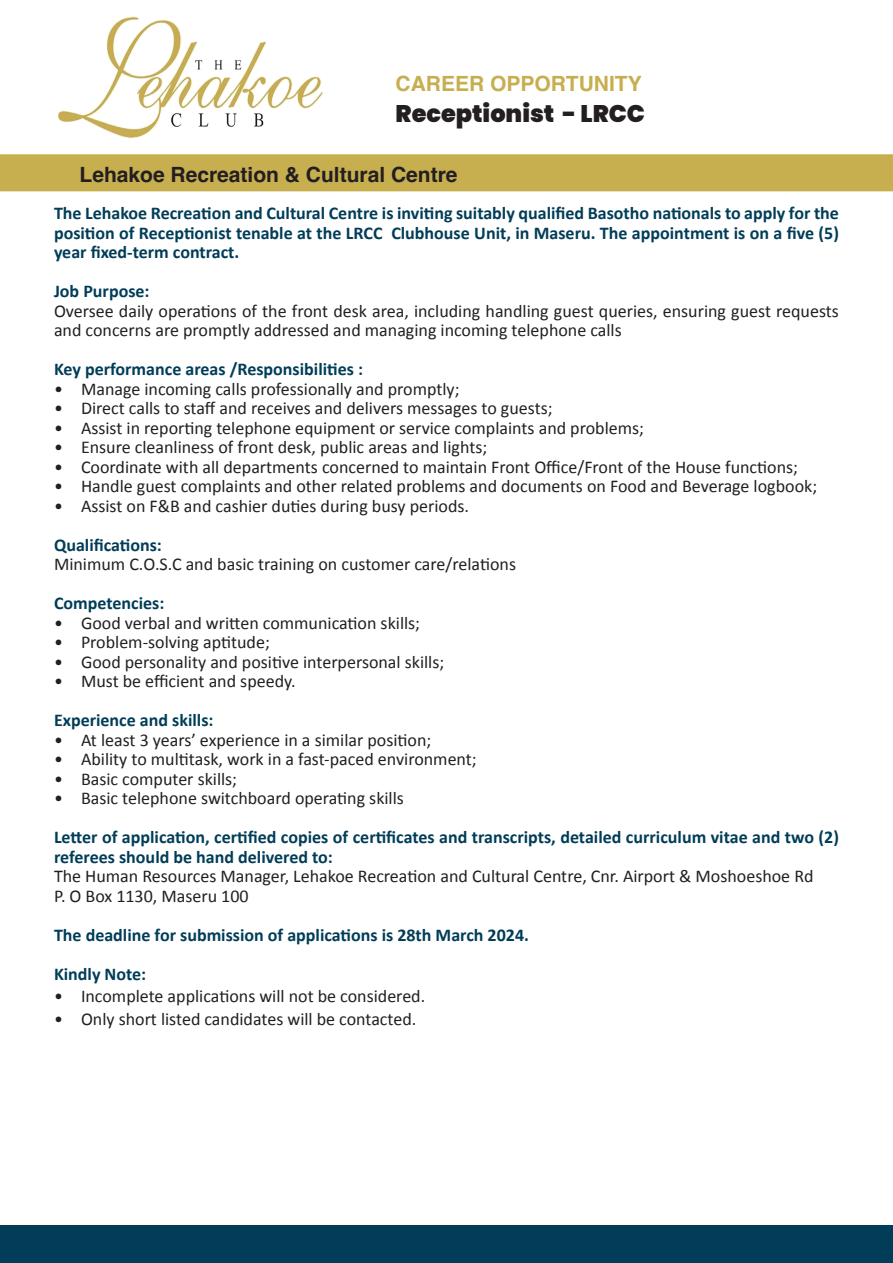
<style>
.page{position:relative;width:893px;height:1263px;background:#fff}
.page>*{position:absolute;margin:0;border:0;box-sizing:border-box;transform-origin:0 0}
.t1{font:900 24px "Poppins";color:#231f20}
.t2{font:700 21px "Helvetica";color:#231f20}
.t3{font:700 21px "Helvetica";color:#c7ae4f}
.t4{font:18px/19.5px "Calibri";color:#231f20}
.t5{font:700 18px/19.5px "Calibri";color:#013d58}
</style>
<div class="page">
<div style="left:0;top:1226px;width:893px;height:37px;background:#013d58"></div>
<img style="left:57px;top:16px;width:266px;height:123px">
<div style="left:0;top:154px;width:893px;height:37px;background:#c7ae4f"></div>
<p class="t3" style="left:396px;top:71px;width:248px">CAREER OPPORTUNITY</p>
<h1 class="t1" style="left:396px;top:100px;width:251px">Receptionist - LRCC</h1>
<p class="t2" style="left:80px;top:162px;width:380px">Lehakoe Recreation &amp; Cultural Centre</p>
<p class="t5" style="left:54px;top:203px;width:786px;text-align:justify">The Lehakoe Recreation and Cultural Centre is inviting suitably qualified Basotho nationals to apply for the position of Receptionist tenable at the LRCC Clubhouse Unit, in Maseru. The appointment is on a five (5) year fixed-term contract.</p>
<p class="t5" style="left:54px;top:281px;width:97px">Job Purpose:</p>
<p class="t4" style="left:54px;top:300px;width:786px">Oversee daily operations of the front desk area, including handling guest queries, ensuring guest requests and concerns are promptly addressed and managing incoming telephone calls</p>
<p class="t5" style="left:54px;top:359px;width:310px">Key performance areas /Responsibilities :</p>
<p class="t4" style="left:54px;top:378px;width:407px">• Manage incoming calls professionally and promptly;</p>
<p class="t4" style="left:54px;top:398px;width:500px">• Direct calls to staff and receives and delivers messages to guests;</p>
<p class="t4" style="left:54px;top:417px;width:592px">• Assist in reporting telephone equipment or service complaints and problems;</p>
<p class="t4" style="left:54px;top:437px;width:435px">• Ensure cleanliness of front desk, public areas and lights;</p>
<p class="t4" style="left:54px;top:456px;width:746px">• Coordinate with all departments concerned to maintain Front Office/Front of the House functions;</p>
<p class="t4" style="left:54px;top:476px;width:765px">• Handle guest complaints and other related problems and documents on Food and Beverage logbook;</p>
<p class="t4" style="left:54px;top:495px;width:417px">• Assist on F&amp;B and cashier duties during busy periods.</p>
<p class="t5" style="left:54px;top:534px;width:109px">Qualifications:</p>
<p class="t4" style="left:54px;top:554px;width:464px">Minimum C.O.S.C and basic training on customer care/relations</p>
<p class="t5" style="left:54px;top:593px;width:112px">Competencies:</p>
<p class="t4" style="left:54px;top:612px;width:368px">• Good verbal and written communication skills;</p>
<p class="t4" style="left:54px;top:632px;width:217px">• Problem-solving aptitude;</p>
<p class="t4" style="left:54px;top:651px;width:392px">• Good personality and positive interpersonal skills;</p>
<p class="t4" style="left:54px;top:671px;width:243px">• Must be efficient and speedy.</p>
<p class="t5" style="left:54px;top:710px;width:161px">Experience and skills:</p>
<p class="t4" style="left:54px;top:729px;width:379px">• At least 3 years’ experience in a similar position;</p>
<p class="t4" style="left:54px;top:749px;width:424px">• Ability to multitask, work in a fast-paced environment;</p>
<p class="t4" style="left:54px;top:768px;width:185px">• Basic computer skills;</p>
<p class="t4" style="left:54px;top:788px;width:351px">• Basic telephone switchboard operating skills</p>
<p class="t5" style="left:54px;top:827px;width:786px">Letter of application, certified copies of certificates and transcripts, detailed curriculum vitae and two (2) referees should be hand delivered to:</p>
<p class="t4" style="left:54px;top:866px;width:761px">The Human Resources Manager, Lehakoe Recreation and Cultural Centre, Cnr. Airport &amp; Moshoeshoe Rd<br>P. O Box 1130, Maseru 100</p>
<p class="t5" style="left:54px;top:914px;width:476px;line-height:39px">The deadline for submission of applications is 28th March 2024.<br>Kindly Note:</p>
<p class="t4" style="left:54px;top:986px;width:373px">• Incomplete applications will not be considered.</p>
<p class="t4" style="left:54px;top:1008px;width:364px">• Only short listed candidates will be contacted.</p>
</div>
